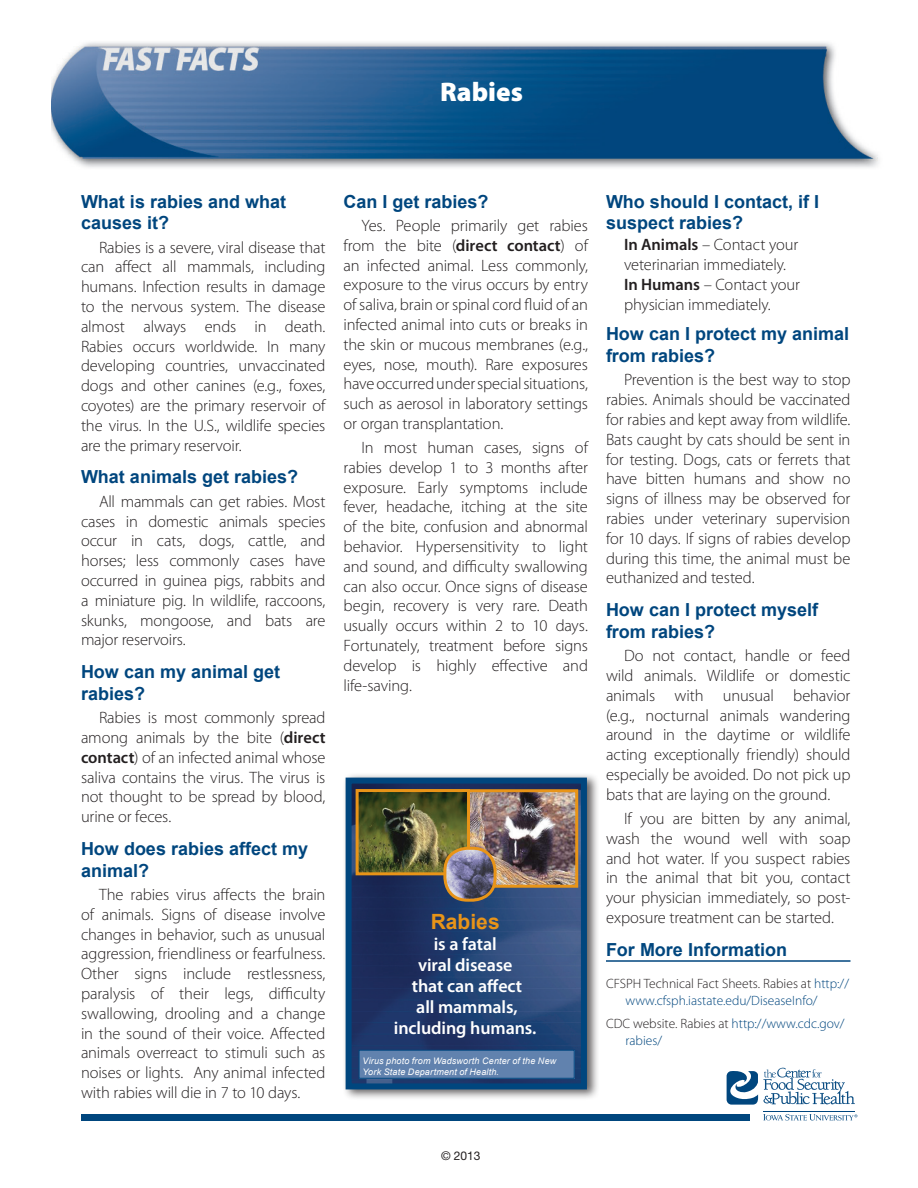
<style>
.page{position:relative;width:918px;height:1188px;background:#fff}
.page>*{position:absolute;margin:0;border:0;box-sizing:border-box;transform-origin:0 0}
.FF-Title{font:900 27px "Myriad Pro";color:#fff}
.FF-Photo_Box_Yellow{font:700 21px "Arial";color:#e89418}
.FF-Subhead{font:700 18px/21.6px "Arial";color:#00467e}
.FF-Photo_Box_White{font:600 18px/21px "Myriad Pro";letter-spacing:-.005em;color:#fff;text-align:center}
.FF-FMI_Section_Divid{font:700 18px "Arial";color:#00467e}
.FF-Text{font:300 16.5px/19.8px "Myriad Pro";letter-spacing:-.01em;color:#231f20;text-align:justify}
.FF-Contact{font:300 16.5px "Myriad Pro";letter-spacing:-.01em;color:#231f20}
.FF-Internet_Resource{font:300 13.5px/16.2px "Myriad Pro";color:#00467e}
.t1{font:12px "Helvetica Neue LT Std";color:#231f20}
.FF-Photo_box_Caption{font:italic 9px/10.8px "Arial";letter-spacing:.02em;color:#fff}
.s1{font-weight:600}
.s2{color:#231f20}
</style>
<div class="page">
<img style="left:51px;top:42px;width:828px;height:126px">
<div style="left:82px;top:1114px;width:668px;height:6px;background:#00467e"></div>
<hr style="left:763px;top:1111px;width:92px;height:1px;background:#00467e">
<svg style="left:763px;top:1114px;width:94px;height:7px"></svg>
<svg style="left:726px;top:1068px;width:129px;height:37px"></svg>
<hr style="left:606px;top:960px;width:244px;height:2px;background:#00467e">
<div style="left:342px;top:773px;width:257px;height:328px;background:#231f20;opacity:.7"></div>
<img style="left:353px;top:785px;width:227px;height:297px">
<div style="left:346px;top:778px;width:241px;height:311px;border:6px solid #00467e"></div>
<div style="left:359px;top:1050px;width:215px;height:28px;background:#6182ae"></div>
<div style="left:359px;top:1050px;width:216px;height:29px;border:1px solid #00467e"></div>
<img style="left:470px;top:793px;width:104px;height:91px">
<div style="left:462px;top:789px;width:116px;height:99px;border:3px solid #e89418"></div>
<img style="left:360px;top:793px;width:106px;height:78px">
<div style="left:356px;top:789px;width:114px;height:86px;border:3px solid #e89418"></div>
<img style="left:445px;top:848px;width:50px;height:52px">
<div style="left:443px;top:847px;width:54px;height:55px;border:3px solid #e89418;border-radius:23px"></div>
<p class="FF-Title" style="left:440px;top:74px;width:84px">Rabies</p>
<p class="FF-Subhead" style="left:81px;top:191px;width:207px">What is rabies and what causes it?</p>
<p class="FF-Text" style="left:81px;top:237px;width:246px;text-indent:18px">Rabies is a severe, viral disease that can affect all mammals, including humans. Infection results in damage to the nervous system. The disease almost always ends in death.<br>Rabies occurs worldwide. In many developing countries, unvaccinated dogs and other canines (e.g., foxes, coyotes) are the primary reservoir of the virus. In the U.S., wildlife species are the primary reservoir.</p>
<p class="FF-Subhead" style="left:81px;top:467px;width:219px">What animals get rabies?</p>
<p class="FF-Text" style="left:81px;top:491px;width:246px;text-indent:18px">All mammals can get rabies. Most cases in domestic animals species occur in cats, dogs, cattle, and horses; less commonly cases have occurred in guinea pigs, rabbits and a miniature pig. In wildlife, raccoons, skunks, mongoose, and bats are major reservoirs.</p>
<p class="FF-Subhead" style="left:81px;top:662px;width:201px">How can my animal get rabies?</p>
<p class="FF-Text" style="left:81px;top:708px;width:246px;text-indent:18px">Rabies is most commonly spread among animals by the bite (<span class="s1">direct contact</span>) of an infected animal whose saliva contains the virus. The virus is not thought to be spread by blood, urine or feces.</p>
<p class="FF-Subhead" style="left:81px;top:838px;width:229px">How does rabies affect my animal?</p>
<p class="FF-Text" style="left:81px;top:884px;width:246px;text-indent:18px">The rabies virus affects the brain of animals. Signs of disease involve changes in behavior, such as unusual aggression, friendliness or fearfulness.<br>Other signs include restlessness, paralysis of their legs, difficulty swallowing, drooling and a change in the sound of their voice. Affected animals overreact to stimuli such as noises or lights. Any animal infected with rabies will die in 7 to 10 days.</p>
<p class="FF-Subhead" style="left:344px;top:191px;width:147px">Can I get rabies?</p>
<p class="FF-Text" style="left:344px;top:215px;width:246px;text-indent:18px">Yes. People primarily get rabies from the bite (<span class="s1">direct contact</span>) of an infected animal. Less commonly, exposure to the virus occurs by entry of saliva, brain or spinal cord fluid of an infected animal into cuts or breaks in the skin or mucous membranes (e.g., eyes, nose, mouth). Rare exposures have occurred under special situations, such as aerosol in laboratory settings or organ transplantation.</p>
<p class="FF-Text" style="left:344px;top:438px;width:246px;text-indent:18px">In most human cases, signs of rabies develop 1 to 3 months after exposure. Early symptoms include fever, headache, itching at the site of the bite, confusion and abnormal behavior. Hypersensitivity to light and sound, and difficulty swallowing can also occur. Once signs of disease begin, recovery is very rare. Death usually occurs within 2 to 10 days.<br>Fortunately, treatment before signs develop is highly effective and life-saving.</p>
<p class="FF-Photo_Box_Yellow" style="left:431px;top:907px;width:70px">Rabies</p>
<p class="FF-Photo_Box_White" style="left:394px;top:933px;width:144px">is a fatal<br>viral disease<br>that can affect<br>all mammals, including humans.</p>
<p class="FF-Photo_box_Caption" style="left:362px;top:1056px;width:195px">Virus photo from Wadsworth Center of the New<br>York State Department of Health.</p>
<p class="FF-Subhead" style="left:606px;top:191px;width:215px">Who should I contact, if I suspect rabies?</p>
<p class="FF-Contact" style="left:624px;top:235px;width:176px"><span class="s1">In Animals</span> – Contact your</p>
<p class="FF-Contact" style="left:624px;top:255px;width:164px">veterinarian immediately.</p>
<p class="FF-Contact" style="left:624px;top:275px;width:177px"><span class="s1">In Humans</span> – Contact your</p>
<p class="FF-Contact" style="left:624px;top:294px;width:148px">physician immediately.</p>
<p class="FF-Subhead" style="left:606px;top:324px;width:245px">How can I protect my animal from rabies?</p>
<p class="FF-Text" style="left:606px;top:370px;width:246px;text-indent:18px">Prevention is the best way to stop rabies. Animals should be vaccinated for rabies and kept away from wildlife.<br>Bats caught by cats should be sent in for testing. Dogs, cats or ferrets that have bitten humans and show no signs of illness may be observed for rabies under veterinary supervision for 10 days. If signs of rabies develop during this time, the animal must be euthanized and tested.</p>
<p class="FF-Subhead" style="left:606px;top:600px;width:214px">How can I protect myself from rabies?</p>
<p class="FF-Text" style="left:606px;top:646px;width:246px;text-indent:18px">Do not contact, handle or feed wild animals. Wildlife or domestic animals with unusual behavior (e.g., nocturnal animals wandering around in the daytime or wildlife acting exceptionally friendly) should especially be avoided. Do not pick up bats that are laying on the ground.</p>
<p class="FF-Text" style="left:606px;top:808px;width:246px;text-indent:18px">If you are bitten by any animal, wash the wound well with soap and hot water. If you suspect rabies in the animal that bit you, contact your physician immediately, so post&shy;exposure treatment can be started.</p>
<p class="FF-FMI_Section_Divid" style="left:606px;top:937px;width:183px">For More Information</p>
<p class="FF-Internet_Resource" style="left:626px;top:976px;width:225px;text-indent:-20px"><span class="s2">CFSPH Technical Fact Sheets. Rabies at</span> http:// www.cfsph.iastate.edu/DiseaseInfo/</p>
<p class="FF-Internet_Resource" style="left:626px;top:1016px;width:221px;text-indent:-20px"><span class="s2">CDC website. Rabies at</span> http://www.cdc.gov/ rabies/</p>
<p class="t1" style="left:441px;top:1149px;width:41px">© 2013</p>
</div>
